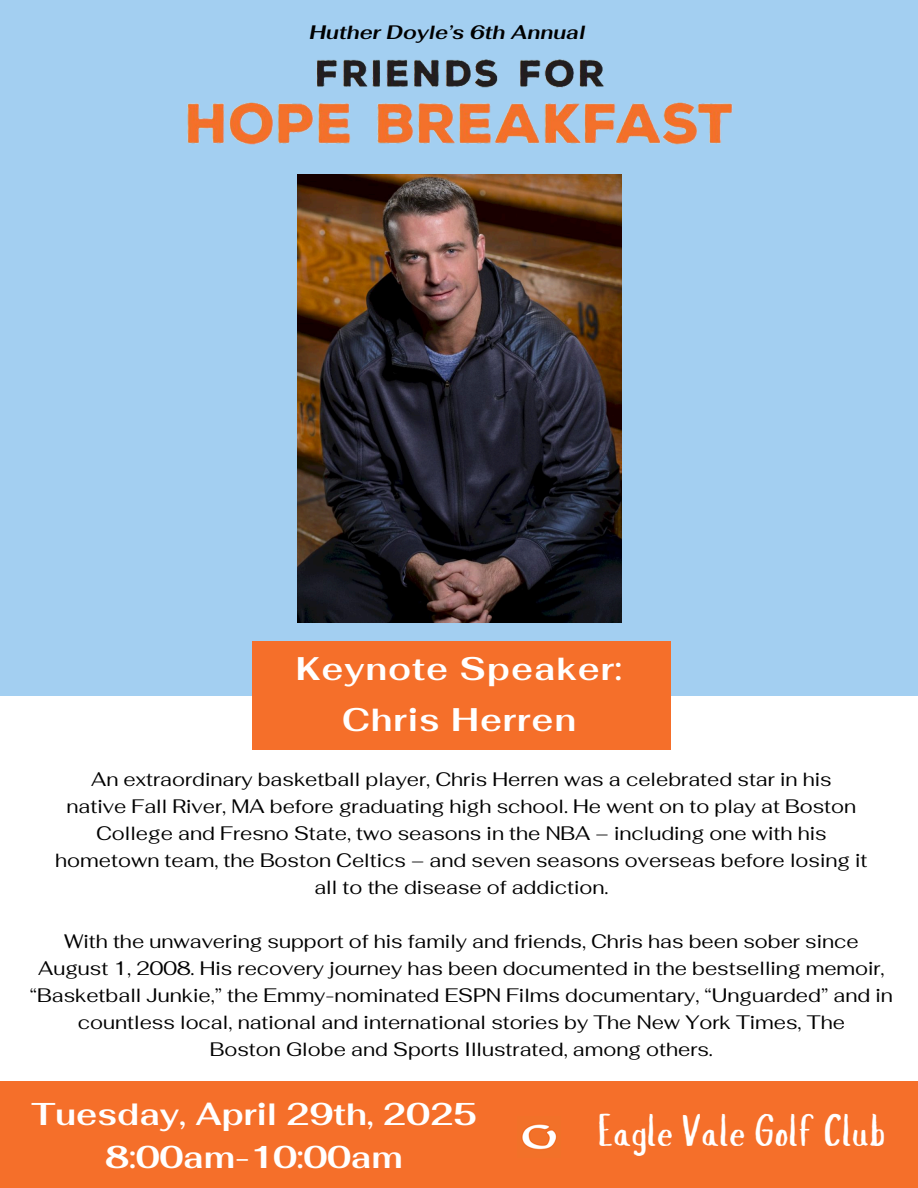
<style>
.page{position:relative;width:918px;height:1188px;background:#fff}
.page>*{position:absolute;margin:0;border:0;box-sizing:border-box;transform-origin:0 0}
.t1{font:43.8px "Slopes";color:#fff}
.t2{font:700 32.7px/51.8px "Fahkwang";letter-spacing:.03em;color:#fff;text-align:center}
.t3{font:700 31.5px/43.8px "Fahkwang";color:#fff;text-align:center}
.t4{font:19.5px/27px "Fahkwang";color:#000;text-align:center}
.t5{font:italic 700 19.5px "Fahkwang";color:#000}
</style>
<div class="page">
<div style="left:0;top:0;width:918px;height:695px;background:#a3cff1"></div>
<img style="left:297px;top:175px;width:324px;height:448px">
<div style="left:0;top:1081px;width:918px;height:107px;background:#f56f2a"></div>
<div style="left:252px;top:641px;width:419px;height:109px;background:#f56f2a"></div>
<img style="left:187px;top:59px;width:546px;height:86px">
<img style="left:521px;top:1124px;width:36px;height:26px">
<h1 class="t5" style="left:310px;top:19px;width:277px">Huther Doyle’s 6th Annual</h1>
<h2 class="t2" style="left:296px;top:642px;width:328px">Keynote Speaker:<br>Chris Herren</h2>
<p class="t4" style="left:91px;top:765px;width:742px">An extraordinary basketball player, Chris Herren was a celebrated star in his</p>
<p class="t4" style="left:67px;top:792px;width:791px">native Fall River, MA before graduating high school. He went on to play at Boston</p>
<p class="t4" style="left:96px;top:819px;width:732px">College and Fresno State, two seasons in the NBA – including one with his</p>
<p class="t4" style="left:55px;top:846px;width:814px">hometown team, the Boston Celtics – and seven seasons overseas before losing it</p>
<p class="t4" style="left:314px;top:873px;width:296px">all to the disease of addiction.</p>
<p class="t4" style="left:64px;top:927px;width:796px">With the unwavering support of his family and friends, Chris has been sober since</p>
<p class="t4" style="left:30px;top:954px;width:864px">August 1, 2008. His recovery journey has been documented in the bestselling memoir, “Basketball Junkie,” the Emmy-nominated ESPN Films documentary, “Unguarded” and in</p>
<h2 class="t4" style="left:78px;top:1008px;width:769px">countless local, national and international stories by The New York Times, The</h2>
<p class="t4" style="left:210px;top:1035px;width:505px">Boston Globe and Sports Illustrated, among others.</p>
<p class="t3" style="left:31px;top:1091px;width:447px">Tuesday, April 29th, 2025<br>8:00am-10:00am</p>
<p class="t1" style="left:598px;top:1113px;width:289px">Eagle Vale Golf Club</p>
</div>
